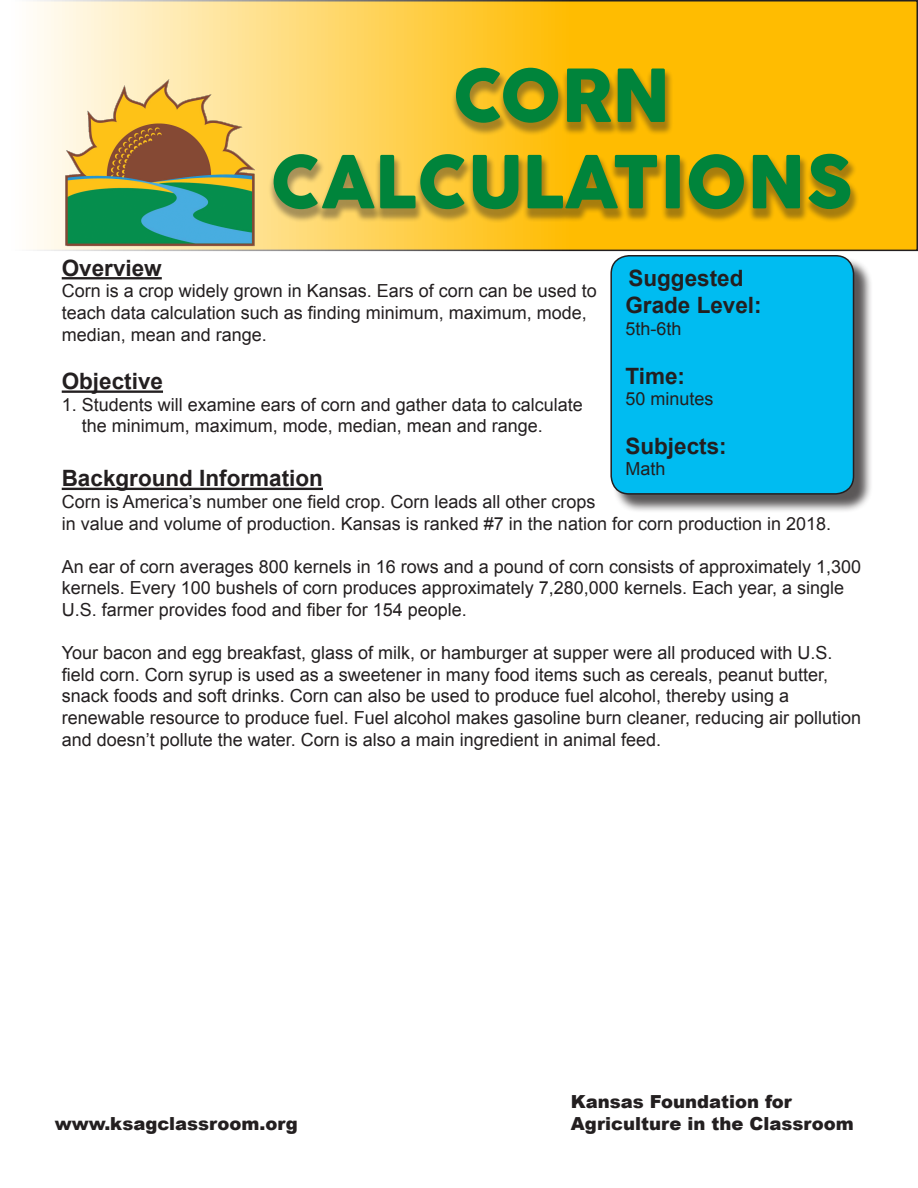
<style>
.page{position:relative;width:918px;height:1188px;background:#fff}
.page>*{position:absolute;margin:0;border:0;box-sizing:border-box;transform-origin:0 0}
.t1{font:72px/86.4px "Cocogoose";color:#00843b;text-align:center}
.Body_Text{font:700 22.5px "Arial";color:#231f20}
.Body_Text-2{font:18px/21.6px "Arial";color:#231f20}
.t2{font:900 18px "Arial";color:#231f20}
</style>
<div class="page">
<svg style="left:33px;top:3px;width:882px;height:245px;background:#ffce48"></svg>
<div style="left:0;top:0;width:918px;height:251px;border:2px solid #231f20"></div>
<img style="left:62px;top:73px;width:197px;height:178px">
<div style="left:269px;top:68px;width:590px;height:155px;background:#231f20;opacity:.4"></div>
<hr style="left:62px;top:277px;width:100px;height:2px;background:#231f20">
<hr style="left:62px;top:390px;width:101px;height:3px;background:#231f20">
<hr style="left:62px;top:488px;width:261px;height:2px;background:#231f20">
<div style="left:613px;top:257px;width:260px;height:256px;background:#231f20;opacity:.75"></div>
<div style="left:611px;top:256px;width:243px;height:238px;background:#00bcf1;border-radius:18px"></div>
<div style="left:610px;top:255px;width:244px;height:240px;border:2px solid #231f20;border-radius:18px"></div>
<h1 class="t1" style="left:270px;top:56px;width:585px">CORN<br>CALCULATIONS</h1>
<p class="Body_Text" style="left:62px;top:253px;width:102px">Overview</p>
<p class="Body_Text-2" style="left:62px;top:281px;width:537px">Corn is a crop widely grown in Kansas. Ears of corn can be used to teach data calculation such as finding minimum, maximum, mode, median, mean and range.</p>
<p class="Body_Text" style="left:62px;top:366px;width:103px">Objective</p>
<p class="Body_Text-2" style="left:62px;top:394px;width:523px">1. Students will examine ears of corn and gather data to calculate</p>
<p class="Body_Text-2" style="left:82px;top:416px;width:463px">the minimum, maximum, mode, median, mean and range.</p>
<p class="Body_Text" style="left:62px;top:464px;width:263px">Background Information</p>
<p class="Body_Text-2" style="left:62px;top:491px;width:771px">Corn is America’s number one field crop. Corn leads all other crops<br>in value and volume of production. Kansas is ranked #7 in the nation for corn production in 2018.</p>
<p class="Body_Text-2" style="left:62px;top:556px;width:801px">An ear of corn averages 800 kernels in 16 rows and a pound of corn consists of approximately 1,300 kernels. Every 100 bushels of corn produces approximately 7,280,000 kernels. Each year, a single<br>U.S. farmer provides food and fiber for 154 people.</p>
<p class="Body_Text-2" style="left:62px;top:642px;width:801px">Your bacon and egg breakfast, glass of milk, or hamburger at supper were all produced with U.S. field corn. Corn syrup is used as a sweetener in many food items such as cereals, peanut butter, snack foods and soft drinks. Corn can also be used to produce fuel alcohol, thereby using a renewable resource to produce fuel. Fuel alcohol makes gasoline burn cleaner, reducing air pollution and doesn’t pollute the water. Corn is also a main ingredient in animal feed.</p>
<p class="Body_Text" style="left:628px;top:263px;width:117px">Suggested</p>
<p class="Body_Text" style="left:625px;top:290px;width:138px">Grade Level:</p>
<p class="Body_Text-2" style="left:625px;top:318px;width:58px">5th-6th</p>
<p class="Body_Text" style="left:625px;top:361px;width:61px">Time:</p>
<p class="Body_Text-2" style="left:625px;top:388px;width:90px">50 minutes</p>
<p class="Body_Text" style="left:625px;top:431px;width:103px">Subjects:</p>
<p class="Body_Text-2" style="left:625px;top:458px;width:42px">Math</p>
<p class="t2" style="left:571px;top:1089px;width:222px">Kansas Foundation for</p>
<p class="t2" style="left:55px;top:1110px;width:245px">www.ksagclassroom.org</p>
<p class="t2" style="left:571px;top:1110px;width:284px">Agriculture in the Classroom</p>
</div>
